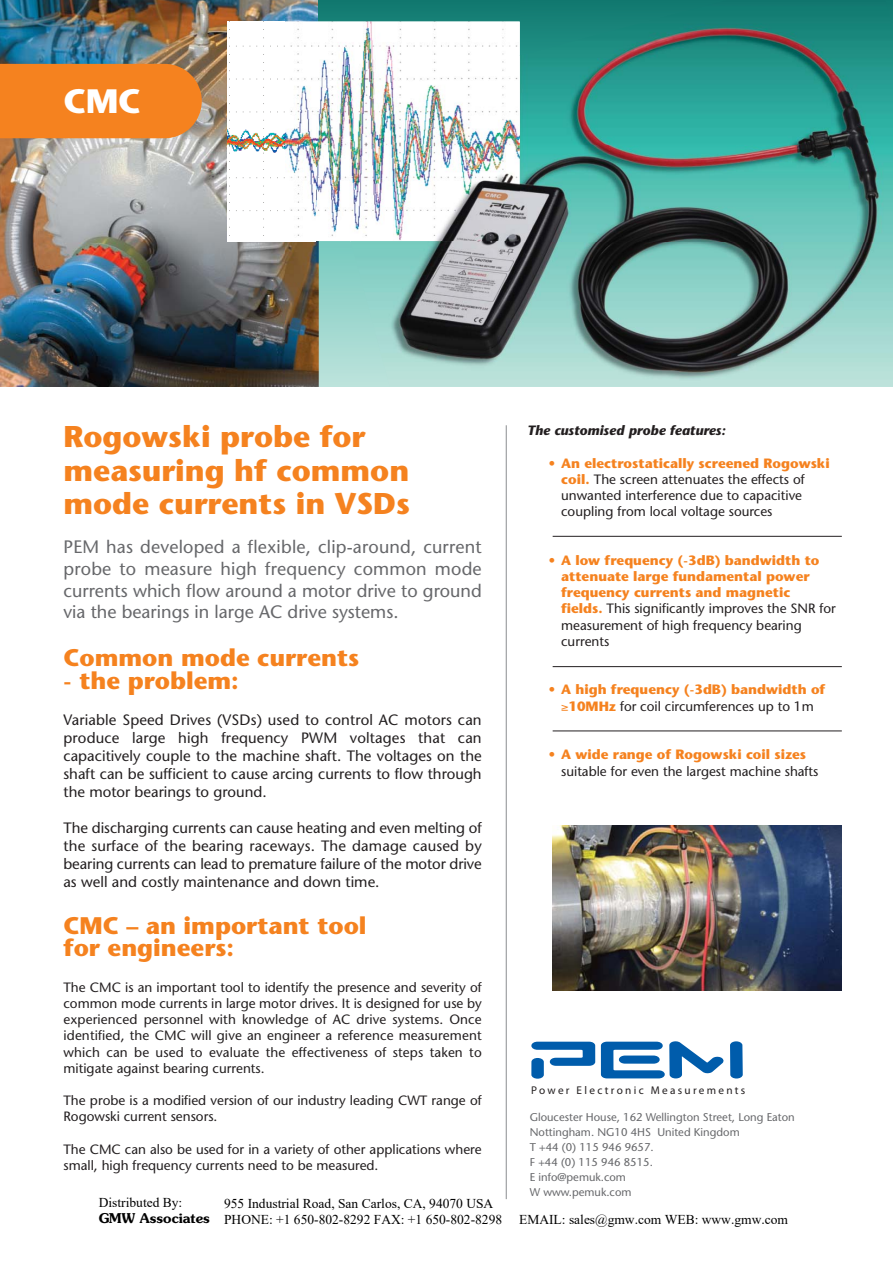
<style>
.page{position:relative;width:893px;height:1263px;background:#fff}
.page>*{position:absolute;margin:0;border:0;box-sizing:border-box;transform-origin:0 0}
.t1{font:700 33.9px "Stone Sans";color:#fff}
.t2{font:700 30px/33.3px "Stone Sans";color:#f5821f}
.t3{font:700 24px/22.8px "Stone Sans";color:#f5821f}
.t4{font:18px/21.6px "Stone Sans";color:#67686b;text-align:justify}
.t5{font:15px/18px "Stone Sans";color:#231f20;text-align:justify}
.t6{font:13.5px/16.2px "Stone Sans";color:#231f20}
.t7{font:700 13.5px/16.2px "Stone Sans";color:#f5821f}
.t8{font:13.5px/16.2px "Times New Roman";color:#000}
.t9{font:italic 700 13.5px "Stone Sans";color:#231f20}
.t10{font:600 13.5px "Souvenir Std";color:#000}
.t11{font:11.25px/15px "Stone Sans";color:#67686b}
.t12{font:11.25px "FC Gill Lgt";letter-spacing:.205em;color:#231f20}
.s1{font-weight:700;color:#f5821f}
.s2{font-weight:400;color:#231f20}
.s3{font-family:"FC Gill Bld"}
.s4{font-family:"FC Gill Bk"}
</style>
<div class="page">
<img style="left:0;top:0;width:285px;height:387px">
<div style="left:0;top:64px;width:202px;height:74px;background:#f5821f"></div>
<img style="left:227px;top:21px;width:58px;height:220px">
<img style="left:285px;top:241px;width:66px;height:146px">
<img style="left:285px;top:0;width:607px;height:241px">
<img style="left:884px;top:0;width:8px;height:30px">
<img style="left:520px;top:0;width:209px;height:56px">
<img style="left:285px;top:110px;width:31px;height:131px">
<img style="left:351px;top:241px;width:541px;height:146px">
<img style="left:316px;top:56px;width:204px;height:185px">
<svg style="left:531px;top:1041px;width:212px;height:38px"></svg>
<hr style="left:506px;top:425px;width:1px;height:774px;background:#8b8d90">
<hr style="left:553px;top:536px;width:289px;height:1px;background:#231f20">
<hr style="left:553px;top:666px;width:289px;height:1px;background:#231f20">
<hr style="left:553px;top:731px;width:289px;height:1px;background:#231f20">
<img style="left:553px;top:826px;width:289px;height:164px">
<h1 class="t1" style="left:64px;top:88px;width:79px">CMC</h1>
<h2 class="t2" style="left:63px;top:423px;width:348px">Rogowski probe for measuring hf common mode currents in VSDs</h2>
<h3 class="t4" style="left:63px;top:538px;width:420px">PEM has developed a flexible, clip-around, current probe to measure high frequency common mode currents which flow around a motor drive to ground via the bearings in large AC drive systems.</h3>
<h3 class="t3" style="left:63px;top:649px;width:297px">Common mode currents</h3>
<h3 class="t3" style="left:63px;top:671px;width:177px">- the problem:</h3>
<p class="t5" style="left:63px;top:713px;width:420px">Variable Speed Drives (VSDs) used to control AC motors can produce large high frequency PWM voltages that can capacitively couple to the machine shaft. The voltages on the shaft can be sufficient to cause arcing currents to flow through the motor bearings to ground.</p>
<p class="t5" style="left:63px;top:821px;width:420px">The discharging currents can cause heating and even melting of the surface of the bearing raceways. The damage caused by bearing currents can lead to premature failure of the motor drive as well and costly maintenance and down time.</p>
<h3 class="t3" style="left:63px;top:916px;width:305px">CMC – an important tool for engineers:</h3>
<p class="t6" style="left:63px;top:980px;width:420px;text-align:justify">The CMC is an important tool to identify the presence and severity of common mode currents in large motor drives. It is designed for use by experienced personnel with knowledge of AC drive systems. Once identified, the CMC will give an engineer a reference measurement which can be used to evaluate the effectiveness of steps taken to mitigate against bearing currents.</p>
<p class="t6" style="left:63px;top:1094px;width:420px">The probe is a modified version of our industry leading CWT range of<br>Rogowski current sensors.</p>
<p class="t6" style="left:63px;top:1142px;width:420px">The CMC can also be used for in a variety of other applications where small, high frequency currents need to be measured.</p>
<p class="t8" style="left:99px;top:1194px;width:85px">Distributed By:</p>
<p class="t10" style="left:99px;top:1210px;width:113px">GMW Associates</p>
<p class="t8" style="left:224px;top:1195px;width:280px">955 Industrial Road, San Carlos, CA, 94070 USA<br>PHONE: +1 650-802-8292 FAX: +1 650-802-8298</p>
<p class="t9" style="left:527px;top:425px;width:200px">The customised probe features:</p>
<p class="t6" style="left:561px;top:456px;width:270px;text-indent:-13px"><span class="s1">• An electrostatically screened Rogowski coil.</span> The screen attenuates the effects of unwanted interference due to capacitive coupling from local voltage sources</p>
<p class="t7" style="left:561px;top:553px;width:276px;text-indent:-13px">• A low frequency (-3dB) bandwidth to attenuate large fundamental power frequency currents and magnetic<br>fields. <span class="s2">This significantly improves the SNR for measurement of high frequency bearing currents</span></p>
<p class="t7" style="left:548px;top:683px;width:278px;text-align:center">• A high frequency (-3dB) bandwidth of ≥10MHz <span class="s2">for coil circumferences up to 1m</span></p>
<p class="t7" style="left:548px;top:748px;width:259px">• A wide range of Rogowski coil sizes</p>
<p class="t6" style="left:561px;top:765px;width:259px">suitable for even the largest machine shafts</p>
<p class="t12" style="left:531px;top:1084px;width:216px"><span class="s3">Power</span> <span class="s4">Electronic</span> Measurements</p>
<p class="t11" style="left:530px;top:1111px;width:267px">Gloucester House, 162 Wellington Street, Long Eaton<br>Nottingham. NG10 4HS United Kingdom<br>T +44 (0) 115 946 9657.<br>F +44 (0) 115 946 8515.<br>E info@pemuk.com<br>W www.pemuk.com</p>
<p class="t8" style="left:519px;top:1211px;width:270px">EMAIL: sales@gmw.com WEB: www.gmw.com</p>
</div>
